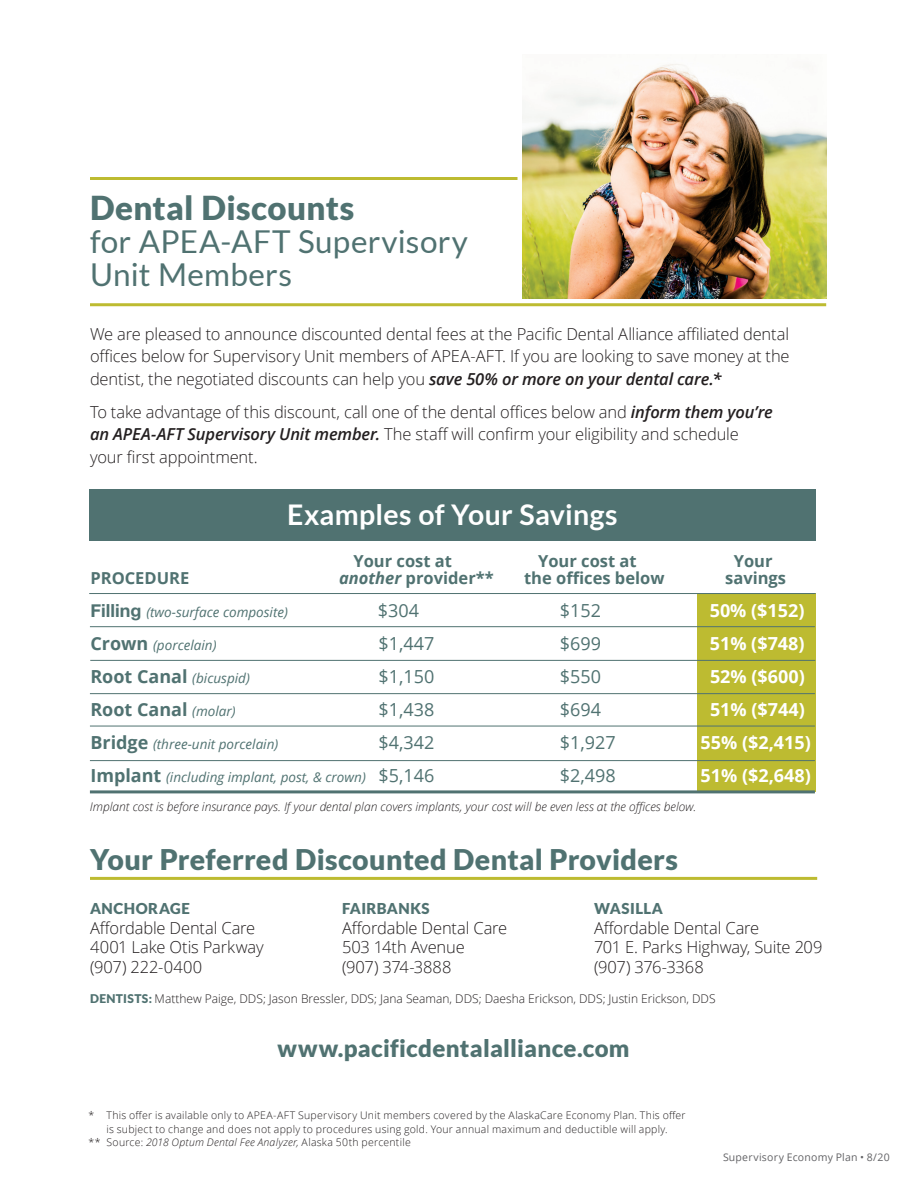
<style>
.page{position:relative;width:918px;height:1188px;background:#fff}
.page>*{position:absolute;margin:0;border:0;box-sizing:border-box;transform-origin:0 0}
.State_Name{font:900 33px "Lato";letter-spacing:.015em;color:#507271}
.State_Name-2{font:31.5px/33px "Lato";letter-spacing:.01em;color:#507271}
.body_text{font:900 28.5px "Lato";letter-spacing:.01em;color:#507271}
.headline{font:700 28.5px "Lato";letter-spacing:.01em;color:#fff}
.body_text-2{font:900 24px "Lato";letter-spacing:.01em;color:#507271}
.city_addresses{font:700 18px "Open Sans";color:#fff}
.city_addresses-2{font:18px "Open Sans";color:#507271}
.city_addresses-3{font:700 18px "Open Sans";color:#507271}
.smaller_headline{font:300 16.5px/22.5px "Open Sans";letter-spacing:-.01em;color:#231f20;text-align:justify}
.BH-City_Addresses_Op{font:300 16.5px/19.5px "Open Sans";letter-spacing:-.01em;color:#231f20}
.city_addresses-4{font:700 16.5px "Open Sans";color:#507271}
.BH-City_Names_-_Lato{font:900 15px "Lato";letter-spacing:.03em;color:#507271}
.city_addresses-5{font:italic 13.5px "Open Sans";color:#507271}
.Dentist_list__small{font:italic 300 12px "Open Sans";color:#231f20}
.Dentist_list__small-2{font:300 12px "Open Sans";color:#231f20}
.Dentist_list__small-3{font:300 10.5px/13.5px "Open Sans";letter-spacing:.025em;color:#231f20;text-align:center}
.city_addresses-6{font:10.5px "Open Sans";letter-spacing:.02em;color:#636366}
.s1{font-weight:600;font-style:italic}
.s2{font-style:italic}
.s3{font-family:"Helvetica Neue";font-weight:700;font-style:normal;font-size:18px}
.s4{font-weight:700;font-style:normal;font-size:18px}
.s5{font-weight:400;font-style:italic;font-size:13.5px}
.s6{font-style:normal;font-size:18px}
.s7{font-family:"Lato";font-weight:900;color:#507271}
</style>
<div class="page">
<hr style="left:90px;top:177px;width:428px;height:3px;background:#bdbb31">
<hr style="left:90px;top:303px;width:736px;height:3px;background:#bdbb31">
<img style="left:522px;top:64px;width:304px;height:234px">
<div style="left:697px;top:594px;width:119px;height:198px;background:#bdbb31"></div>
<hr style="left:90px;top:626px;width:725px;height:1px;background:#507271">
<hr style="left:89px;top:593px;width:727px;height:1px;background:#507271">
<hr style="left:90px;top:660px;width:725px;height:1px;background:#507271">
<hr style="left:90px;top:693px;width:725px;height:1px;background:#507271">
<hr style="left:90px;top:726px;width:725px;height:1px;background:#507271">
<hr style="left:90px;top:760px;width:725px;height:1px;background:#507271">
<hr style="left:90px;top:790px;width:725px;height:3px;background:#507271">
<div style="left:89px;top:489px;width:727px;height:51px;background:#507271"></div>
<hr style="left:90px;top:877px;width:727px;height:3px;background:#bdbb31">
<p class="State_Name" style="left:90px;top:188px;width:266px">Dental Discounts</p>
<p class="State_Name-2" style="left:90px;top:224px;width:379px">for APEA-AFT Supervisory<br>Unit Members</p>
<p class="smaller_headline" style="left:90px;top:322px;width:701px">We are pleased to announce discounted dental fees at the Pacific Dental Alliance affiliated dental offices below for Supervisory Unit members of APEA-AFT. If you are looking to save money at the dentist, the negotiated discounts can help you <span class="s1">save 50% or more on your dental care.*</span></p>
<p class="smaller_headline" style="left:90px;top:400px;width:684px;text-align:left">To take advantage of this discount, call one of the dental offices below and <span class="s1">inform them you’re an APEA-AFT Supervisory Unit member.</span> The staff will confirm your eligibility and schedule your first appointment.</p>
<p class="headline" style="left:287px;top:498px;width:332px">Examples of Your Savings</p>
<p class="city_addresses-4" style="left:353px;top:550px;width:100px">Your cost at</p>
<p class="city_addresses-4" style="left:538px;top:550px;width:100px">Your cost at</p>
<p class="city_addresses-4" style="left:734px;top:550px;width:40px">Your</p>
<p class="city_addresses-4" style="left:90px;top:566px;width:100px">PROCEDURE</p>
<p class="city_addresses-4" style="left:339px;top:566px;width:156px"><span class="s2">another</span> provider**</p>
<p class="city_addresses-4" style="left:524px;top:566px;width:142px">the offices below</p>
<p class="city_addresses-4" style="left:725px;top:566px;width:62px">savings</p>
<p class="city_addresses-5" style="left:90px;top:603px;width:199px"><span class="s3">Filling</span> (two-surface composite)</p>
<p class="city_addresses-2" style="left:378px;top:598px;width:43px">$304</p>
<p class="city_addresses-2" style="left:560px;top:598px;width:43px">$152</p>
<p class="city_addresses" style="left:710px;top:598px;width:96px">50% ($152)</p>
<p class="city_addresses-5" style="left:90px;top:636px;width:128px"><span class="s4">Crown</span> (porcelain)</p>
<p class="city_addresses-2" style="left:378px;top:631px;width:57px">$1,447</p>
<p class="city_addresses-2" style="left:560px;top:631px;width:43px">$699</p>
<p class="city_addresses" style="left:710px;top:631px;width:96px">51% ($748)</p>
<p class="city_addresses-5" style="left:90px;top:669px;width:161px"><span class="s4">Root Canal</span> (bicuspid)</p>
<p class="city_addresses-2" style="left:378px;top:664px;width:57px">$1,150</p>
<p class="city_addresses-2" style="left:560px;top:664px;width:43px">$550</p>
<p class="city_addresses" style="left:710px;top:664px;width:96px">52% ($600)</p>
<p class="city_addresses-3" style="left:90px;top:697px;width:147px">Root Canal <span class="s5">(molar)</span></p>
<p class="city_addresses-2" style="left:378px;top:697px;width:57px">$1,438</p>
<p class="city_addresses-2" style="left:560px;top:697px;width:43px">$694</p>
<p class="city_addresses" style="left:710px;top:697px;width:96px">51% ($744)</p>
<p class="city_addresses-5" style="left:90px;top:735px;width:189px"><span class="s4">Bridge</span> (three-unit porcelain)</p>
<p class="city_addresses-2" style="left:378px;top:730px;width:57px">$4,342</p>
<p class="city_addresses-2" style="left:560px;top:730px;width:57px">$1,927</p>
<p class="city_addresses" style="left:701px;top:730px;width:112px">55% ($2,415)</p>
<p class="city_addresses-5" style="left:90px;top:768px;width:345px"><span class="s4">Implant</span> (including implant, post, &amp; crown) <span class="s6">$5,146</span></p>
<p class="city_addresses-2" style="left:560px;top:763px;width:57px">$2,498</p>
<p class="city_addresses" style="left:701px;top:763px;width:112px">51% ($2,648)</p>
<p class="Dentist_list__small" style="left:90px;top:798px;width:608px">Implant cost is before insurance pays. If your dental plan covers implants, your cost will be even less at the offices below.</p>
<p class="body_text" style="left:90px;top:843px;width:590px">Your Preferred Discounted Dental Providers</p>
<p class="BH-City_Names_-_Lato" style="left:594px;top:900px;width:70px">WASILLA</p>
<p class="BH-City_Addresses_Op" style="left:594px;top:918px;width:167px">Affordable Dental Care</p>
<p class="BH-City_Addresses_Op" style="left:594px;top:937px;width:230px">701 E. Parks Highway, Suite 209 (907) 376-3368</p>
<p class="BH-City_Names_-_Lato" style="left:90px;top:900px;width:101px">ANCHORAGE</p>
<p class="BH-City_Addresses_Op" style="left:90px;top:918px;width:167px">Affordable Dental Care</p>
<p class="BH-City_Addresses_Op" style="left:90px;top:937px;width:175px">4001 Lake Otis Parkway</p>
<p class="BH-City_Addresses_Op" style="left:90px;top:957px;width:114px">(907) 222-0400</p>
<p class="BH-City_Names_-_Lato" style="left:342px;top:900px;width:89px">FAIRBANKS</p>
<p class="BH-City_Addresses_Op" style="left:342px;top:918px;width:167px">Affordable Dental Care</p>
<p class="BH-City_Addresses_Op" style="left:342px;top:937px;width:124px">503 14th Avenue</p>
<p class="BH-City_Addresses_Op" style="left:342px;top:957px;width:111px">(907) 374-3888</p>
<p class="Dentist_list__small-2" style="left:90px;top:991px;width:627px"><span class="s7">DENTISTS:</span> Matthew Paige, DDS; Jason Bressler, DDS; Jana Seaman, DDS; Daesha Erickson, DDS; Justin Erickson, DDS</p>
<p class="body_text-2" style="left:278px;top:1034px;width:354px">www.pacificdentalalliance.com</p>
<p class="Dentist_list__small-3" style="left:88px;top:1108px;width:599px">* This offer is available only to APEA-AFT Supervisory Unit members covered by the AlaskaCare Economy Plan. This offer is subject to change and does not apply to procedures using gold. Your annual maximum and deductible will apply.</p>
<p class="Dentist_list__small-3" style="left:88px;top:1135px;width:324px">** Source: <span class="s2">2018 Optum Dental Fee Analyzer,</span> Alaska 50th percentile</p>
<p class="city_addresses-6" style="left:723px;top:1150px;width:168px">Supervisory Economy Plan • 8/20</p>
</div>
